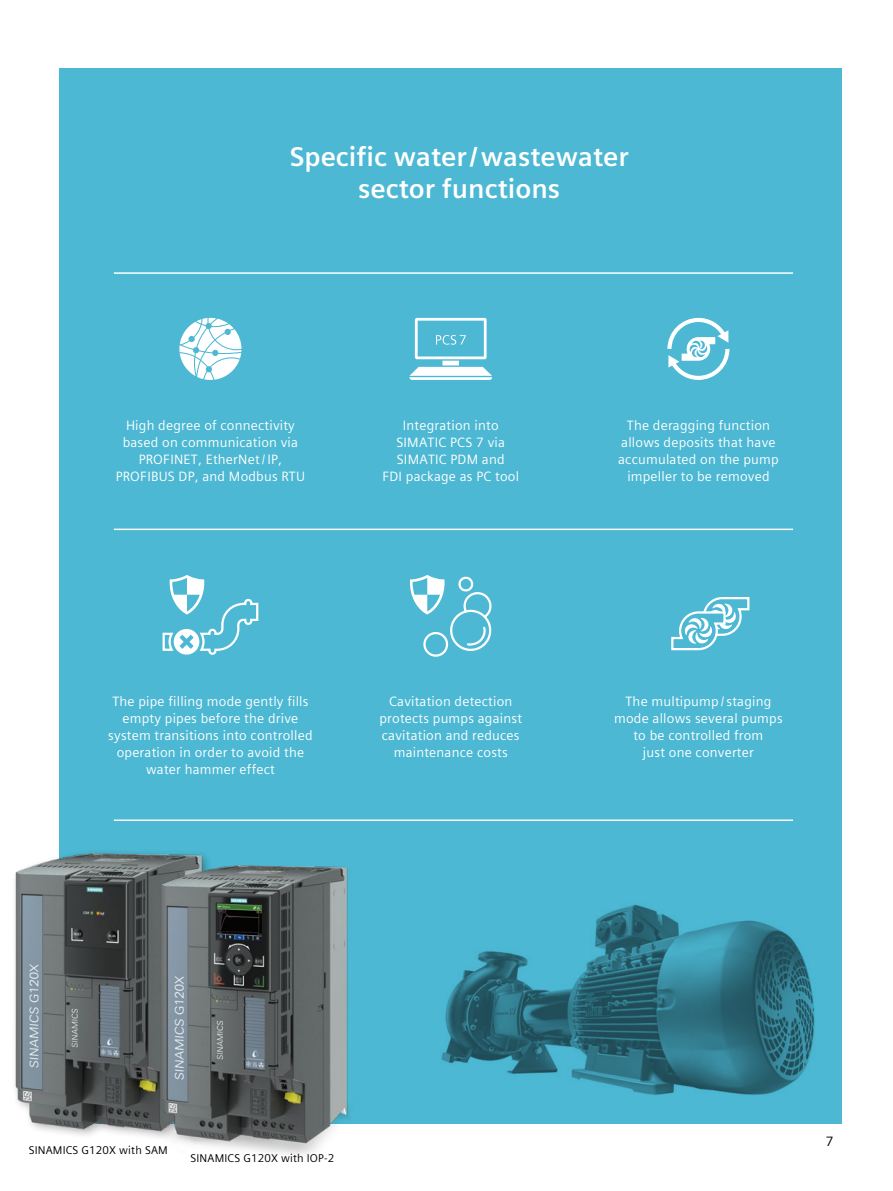
<style>
.page{position:relative;width:893px;height:1191px;background:#fff}
.page>*{position:absolute;margin:0;border:0;box-sizing:border-box;transform-origin:0 0}
.t1{font:700 27px/32.4px "Siemens Sans Global";color:#fff;text-align:center}
.t2{font:13.5px/17px "Siemens Sans Global";letter-spacing:.015em;color:#fff;text-align:center}
.t3{font:13.5px "Siemens Sans Global";color:#000}
.t4{font:11.25px "Siemens Sans Global";letter-spacing:.015em;color:#000}
</style>
<div class="page">
<div style="left:60px;top:68px;width:782px;height:1055px;background:#4cb8d3"></div>
<hr style="left:114px;top:819px;width:679px;height:2px;background:#fff">
<img style="left:441px;top:904px;width:374px;height:191px">
<svg style="left:179px;top:318px;width:62px;height:62px"></svg>
<svg style="left:409px;top:318px;width:83px;height:62px"></svg>
<svg style="left:667px;top:318px;width:62px;height:62px"></svg>
<svg style="left:410px;top:575px;width:82px;height:82px"></svg>
<svg style="left:162px;top:575px;width:97px;height:80px"></svg>
<hr style="left:114px;top:272px;width:679px;height:2px;background:#fff">
<hr style="left:114px;top:528px;width:679px;height:2px;background:#fff">
<img style="left:15px;top:810px;width:215px;height:326px">
<img style="left:123px;top:822px;width:253px;height:333px">
<svg style="left:671px;top:597px;width:79px;height:54px"></svg>
<h1 class="t1" style="left:290px;top:141px;width:341px">Specific water/wastewater sector functions</h1>
<p class="t2" style="left:116px;top:417px;width:191px">High degree of connectivity based on communication via<br>PROFINET, EtherNet/ IP,<br>PROFIBUS DP, and Modbus RTU</p>
<p class="t2" style="left:382px;top:417px;width:138px">Integration into<br>SIMATIC PCS 7 via<br>SIMATIC PDM and<br>FDI package as PC tool</p>
<p class="t2" style="left:618px;top:417px;width:162px">The deragging function allows deposits that have accumulated on the pump impeller to be removed</p>
<p class="t2" style="left:108px;top:693px;width:206px">The pipe filling mode gently fills empty pipes before the drive system transitions into controlled operation in order to avoid the water hammer effect</p>
<p class="t2" style="left:379px;top:693px;width:144px">Cavitation detection protects pumps against cavitation and reduces maintenance costs</p>
<p class="t2" style="left:614px;top:693px;width:170px">The multipump / staging mode allows several pumps to be controlled from<br>just one converter</p>
<p class="t4" style="left:29px;top:1141px;width:141px">SINAMICS G120X with SAM</p>
<p class="t4" style="left:190px;top:1149px;width:145px">SINAMICS G120X with IOP-2</p>
<p class="t3" style="left:826px;top:1130px;width:9px">7</p>
</div>
